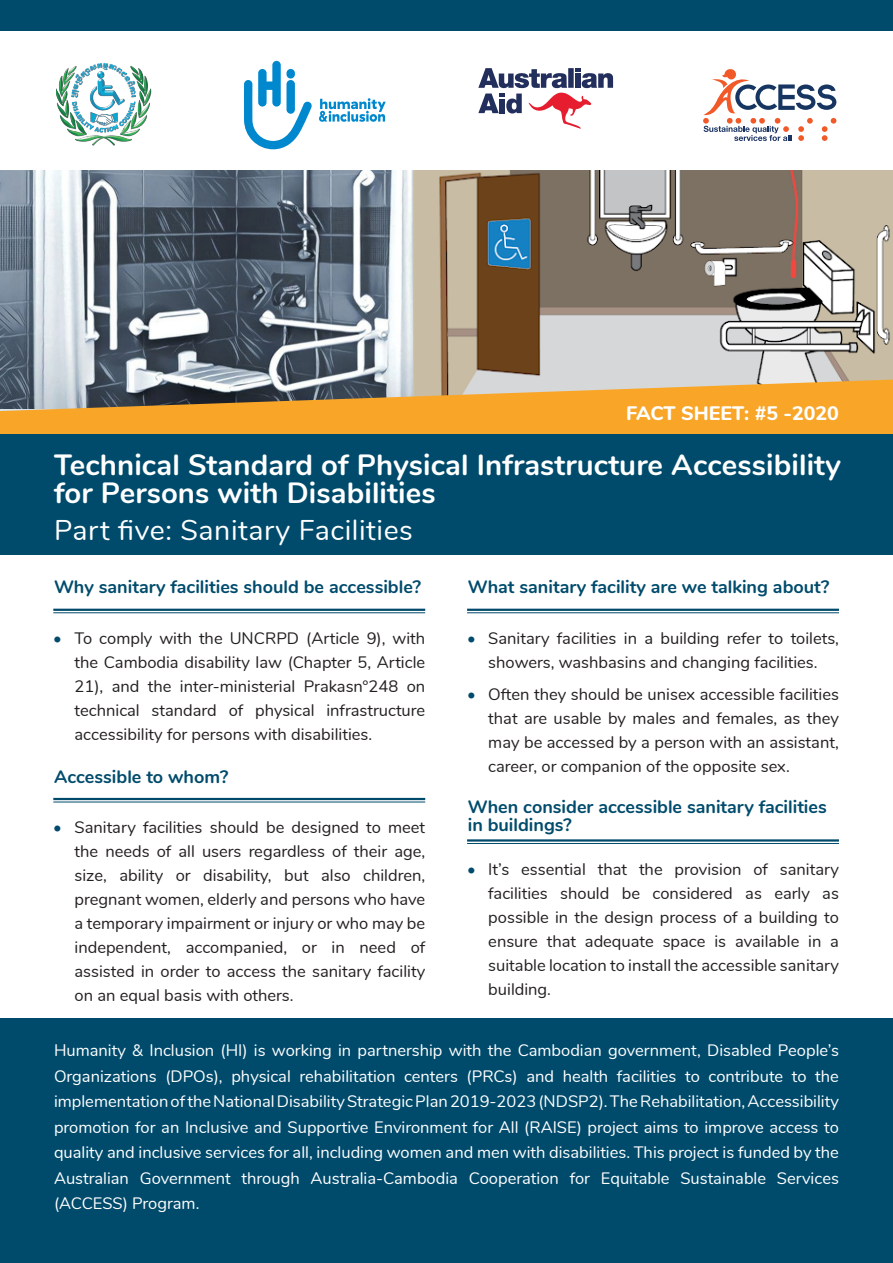
<style>
.page{position:relative;width:893px;height:1263px;background:#fff}
.page>*{position:absolute;margin:0;border:0;box-sizing:border-box;transform-origin:0 0}
.t1{font:700 29.25px/28.5px "Nunito";letter-spacing:.005em;color:#fff}
.t2{font:28.5px "Nunito";letter-spacing:.02em;color:#fff}
.t3{font:800 19.5px "Nunito";color:#fff}
.t4{font:700 18px/18px "Nunito";color:#004b6c}
.t5{font:16.5px/24px "Nunito";color:#231f20;text-align:justify}
.t6{font:16.5px/25.5px "Nunito";color:#fff;text-align:justify}
.s1{color:#004b6c}
</style>
<div class="page">
<img style="left:0;top:170px;width:412px;height:210px">
<img style="left:413px;top:170px;width:480px;height:210px">
<svg style="left:0;top:380px;width:893px;height:55px;fill:#f9a628"></svg>
<div style="left:0;top:435px;width:893px;height:120px;background:#004b6c"></div>
<svg style="left:478px;top:68px;width:135px;height:61px"></svg>
<svg style="left:703px;top:69px;width:133px;height:72px"></svg>
<svg style="left:244px;top:61px;width:68px;height:88px"></svg>
<svg style="left:319px;top:98px;width:67px;height:24px"></svg>
<img style="left:56px;top:63px;width:96px;height:83px">
<hr style="left:53px;top:609px;width:372px;height:2px;background:#004b6c">
<hr style="left:53px;top:612px;width:372px;height:1px;background:#004b6c">
<hr style="left:53px;top:798px;width:372px;height:2px;background:#004b6c">
<hr style="left:53px;top:802px;width:372px;height:1px;background:#004b6c">
<hr style="left:467px;top:839px;width:372px;height:3px;background:#004b6c">
<hr style="left:467px;top:843px;width:372px;height:1px;background:#004b6c">
<hr style="left:467px;top:609px;width:372px;height:2px;background:#004b6c">
<hr style="left:467px;top:612px;width:372px;height:1px;background:#004b6c">
<div style="left:0;top:1018px;width:893px;height:245px;background:#004b6c"></div>
<div style="left:0;top:0;width:893px;height:30px;background:#004b6c"></div>
<p class="t3" style="left:626px;top:399px;width:214px">FACT SHEET: #5 -2020</p>
<p class="t1" style="left:54px;top:449px;width:788px">Technical Standard of Physical Infrastructure Accessibility for Persons with Disabilities</p>
<p class="t2" style="left:54px;top:509px;width:360px">Part five: Sanitary Facilities</p>
<p class="t4" style="left:54px;top:577px;width:368px">Why sanitary facilities should be accessible?</p>
<p class="t5" style="left:75px;top:625px;width:352px;text-indent:-21px"><span class="s1">•</span> To comply with the UNCRPD (Article 9), with the Cambodia disability law (Chapter 5, Article 21), and the inter-ministerial Prakasn°248 on technical standard of physical infrastructure accessibility for persons with disabilities.</p>
<p class="t4" style="left:54px;top:766px;width:176px">Accessible to whom?</p>
<p class="t5" style="left:75px;top:814px;width:352px;text-indent:-21px"><span class="s1">•</span> Sanitary facilities should be designed to meet the needs of all users regardless of their age, size, ability or disability, but also children, pregnant women, elderly and persons who have a temporary impairment or injury or who may be independent, accompanied, or in need of assisted in order to access the sanitary facility on an equal basis with others.</p>
<p class="t4" style="left:468px;top:577px;width:363px">What sanitary facility are we talking about?</p>
<p class="t5" style="left:467px;top:625px;width:373px;text-align:center"><span class="s1">•</span> Sanitary facilities in a building refer to toilets, showers, washbasins and changing facilities.</p>
<p class="t5" style="left:488px;top:682px;width:352px;text-indent:-21px"><span class="s1">•</span> Often they should be unisex accessible facilities that are usable by males and females, as they may be accessed by a person with an assistant, career, or companion of the opposite sex.</p>
<p class="t4" style="left:468px;top:797px;width:361px">When consider accessible sanitary facilities in buildings?</p>
<p class="t5" style="left:488px;top:856px;width:352px;text-indent:-21px"><span class="s1">•</span> It’s essential that the provision of sanitary facilities should be considered as early as possible in the design process of a building to ensure that adequate space is available in a suitable location to install the accessible sanitary building.</p>
<p class="t6" style="left:54px;top:1037px;width:786px">Humanity &amp; Inclusion (HI) is working in partnership with the Cambodian government, Disabled People’s Organizations (DPOs), physical rehabilitation centers (PRCs) and health facilities to contribute to the implementation of the National Disability Strategic Plan 2019-2023 (NDSP2). The Rehabilitation, Accessibility promotion for an Inclusive and Supportive Environment for All (RAISE) project aims to improve access to quality and inclusive services for all, including women and men with disabilities. This project is funded by the Australian Government through Australia-Cambodia Cooperation for Equitable Sustainable Services (ACCESS) Program.</p>
</div>
